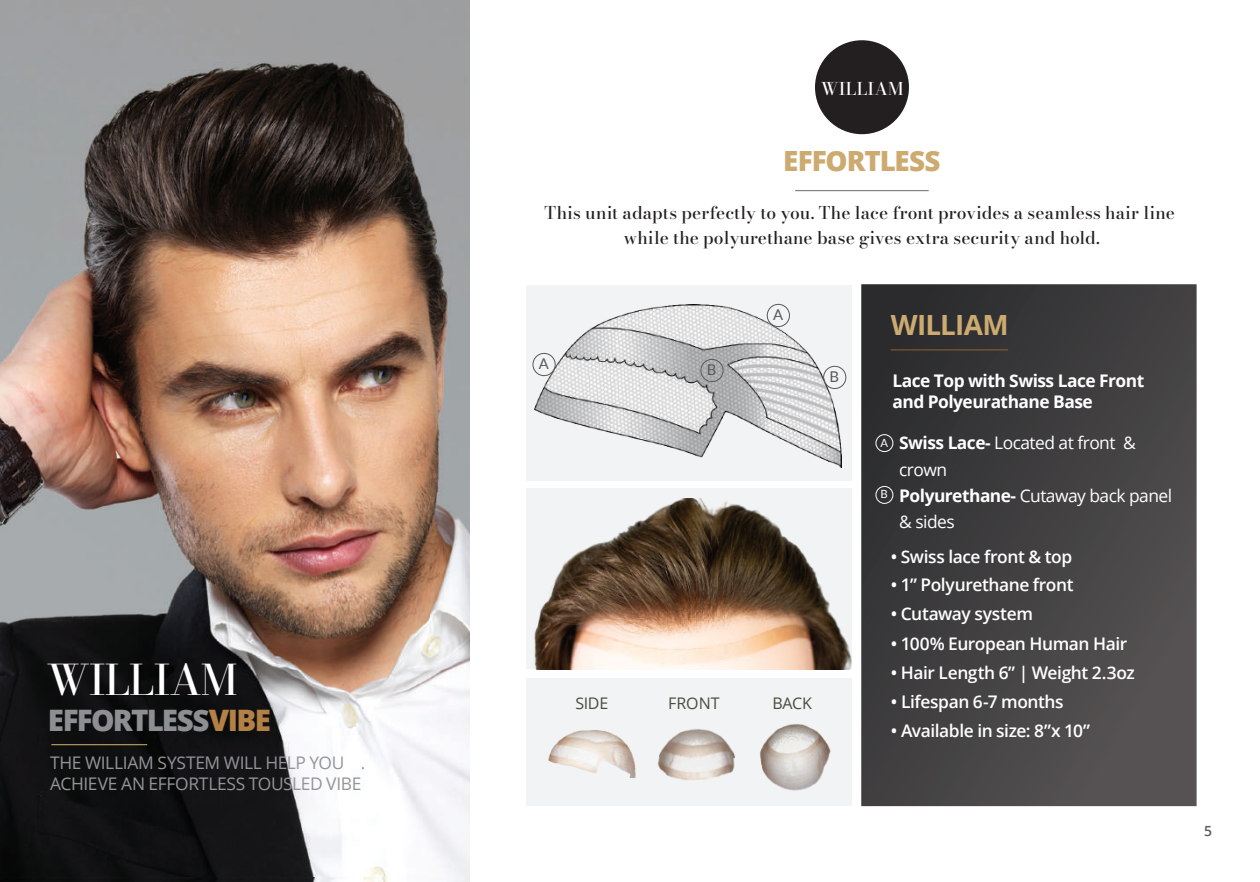
<style>
.page{position:relative;width:1260px;height:882px;background:#fff}
.page>*{position:absolute;margin:0;border:0;box-sizing:border-box;transform-origin:0 0}
.t1{font:500 41.82px "Bodoni Moda";letter-spacing:-.02em;color:#fff}
.t2{font:800 29.57px "Open Sans";letter-spacing:-.055em;color:#8e8f92}
.t3{font:800 27.82px "Open Sans";letter-spacing:-.04em;color:#cdab70}
.t4{font:700 27.82px "Open Sans";letter-spacing:-.025em;color:#cdab70}
.t5{font:600 17.32px "Open Sans";letter-spacing:-.025em;color:#fff}
.t6{font:500 17.32px/24.3px "Bodoni Moda";letter-spacing:.005em;color:#231f20;text-align:center}
.t7{font:17.32px/26.1px "Open Sans";letter-spacing:-.03em;color:#fff}
.t8{font:17.32px/20.8px "Open Sans";letter-spacing:-.02em;color:#939598}
.t9{font:700 17.32px/20.8px "Open Sans";letter-spacing:-.03em;color:#fff}
.t10{font:500 17.32px "Bodoni Moda";letter-spacing:.01em;color:#fff}
.t11{font:16.97px "Open Sans";color:#939598}
.t12{font:15.92px "Open Sans";letter-spacing:-.015em;color:#474e3c}
.t13{font:14.88px "Lato";color:#57585a}
.t14{font:600 14px "Open Sans";color:#595e61}
.t15{font:11.38px "Lato";color:#fff}
.s1{color:#b38046}
.s2{font-weight:700}
</style>
<div class="page">
<svg style="left:861px;top:284px;width:336px;height:522px;background:#414041"></svg>
<img style="left:0;top:0;width:469px;height:877px">
<img style="left:0;top:877px;width:469px;height:5px">
<hr style="left:51px;top:744px;width:96px;height:1px;background:#cdab70">
<div style="left:815px;top:40px;width:94px;height:94px;background:#231f20;border-radius:50%"></div>
<hr style="left:795px;top:190px;width:134px;height:1px;background:#808285">
<div style="left:527px;top:678px;width:325px;height:127px;background:#f2f3f4"></div>
<div style="left:527px;top:488px;width:325px;height:181px;background:#f2f3f4"></div>
<img style="left:534px;top:499px;width:318px;height:170px">
<div style="left:527px;top:285px;width:325px;height:195px;background:#f2f3f4"></div>
<img style="left:535px;top:304px;width:307px;height:164px">
<hr style="left:891px;top:349px;width:117px;height:1px;background:#896133">
<img style="left:548px;top:730px;width:88px;height:48px">
<img style="left:657px;top:729px;width:79px;height:52px">
<img style="left:760px;top:724px;width:71px;height:67px">
<div style="left:767px;top:304px;width:23px;height:23px;border:1px solid #57585a;border-radius:50%"></div>
<div style="left:823px;top:366px;width:23px;height:23px;border:1px solid #57585a;border-radius:50%"></div>
<div style="left:533px;top:353px;width:23px;height:23px;border:1px solid #57585a;border-radius:50%"></div>
<div style="left:701px;top:359px;width:22px;height:23px;border:1px solid #57585a;border-radius:50%"></div>
<div style="left:876px;top:434px;width:17px;height:18px;border:1px solid #fff;border-radius:50%"></div>
<div style="left:876px;top:486px;width:17px;height:18px;border:1px solid #fff;border-radius:50%"></div>
<h1 class="t1" style="left:47px;top:651px;width:192px">WILLIAM</h1>
<h2 class="t2" style="left:48px;top:698px;width:225px">EFFORTLESS<span class="s1">VIBE</span></h2>
<p class="t8" style="left:50px;top:752px;width:313px">THE WILLIAM SYSTEM WILL HELP YOU<br>ACHIEVE AN EFFORTLESS TOUSLED VIBE</p>
<p class="t11" style="left:361px;top:751px;width:6px">.</p>
<p class="t10" style="left:821px;top:77px;width:84px">WILLIAM</p>
<h3 class="t3" style="left:783px;top:140px;width:159px">EFFORTLESS</h3>
<p class="t6" style="left:545px;top:201px;width:632px">This unit adapts perfectly to you. The lace front provides a seamless hair line while the polyurethane base gives extra security and hold.</p>
<p class="t13" style="left:539px;top:353px;width:12px">A</p>
<p class="t13" style="left:707px;top:359px;width:11px">B</p>
<p class="t13" style="left:773px;top:304px;width:12px">A</p>
<p class="t13" style="left:830px;top:366px;width:11px">B</p>
<p class="t12" style="left:575px;top:692px;width:34px">SIDE</p>
<p class="t12" style="left:668px;top:692px;width:53px">FRONT</p>
<p class="t12" style="left:772px;top:692px;width:41px">BACK</p>
<h3 class="t4" style="left:891px;top:306px;width:119px">WILLIAM</h3>
<p class="t9" style="left:892px;top:370px;width:253px">Lace Top with Swiss Lace Front and Polyeurathane Base</p>
<p class="t15" style="left:880px;top:434px;width:9px">A</p>
<p class="t15" style="left:880px;top:486px;width:9px">B</p>
<p class="t7" style="left:899px;top:430px;width:275px"><span class="s2">Swiss Lace-</span> Located at front &amp; crown<br><span class="s2">Polyurethane-</span> Cutaway back panel &amp; sides</p>
<p class="t5" style="left:891px;top:545px;width:183px">• Swiss lace front &amp; top</p>
<p class="t5" style="left:891px;top:573px;width:184px">• 1” Polyurethane front</p>
<p class="t5" style="left:891px;top:602px;width:144px">• Cutaway system</p>
<p class="t5" style="left:891px;top:631px;width:238px">• 100% European Human Hair</p>
<p class="t5" style="left:891px;top:661px;width:245px">• Hair Length 6” | Weight 2.3oz</p>
<p class="t5" style="left:891px;top:690px;width:174px">• Lifespan 6-7 months</p>
<p class="t5" style="left:891px;top:719px;width:201px">• Available in size: 8”x 10”</p>
<p class="t14" style="left:1204px;top:821px;width:9px">5</p>
</div>
